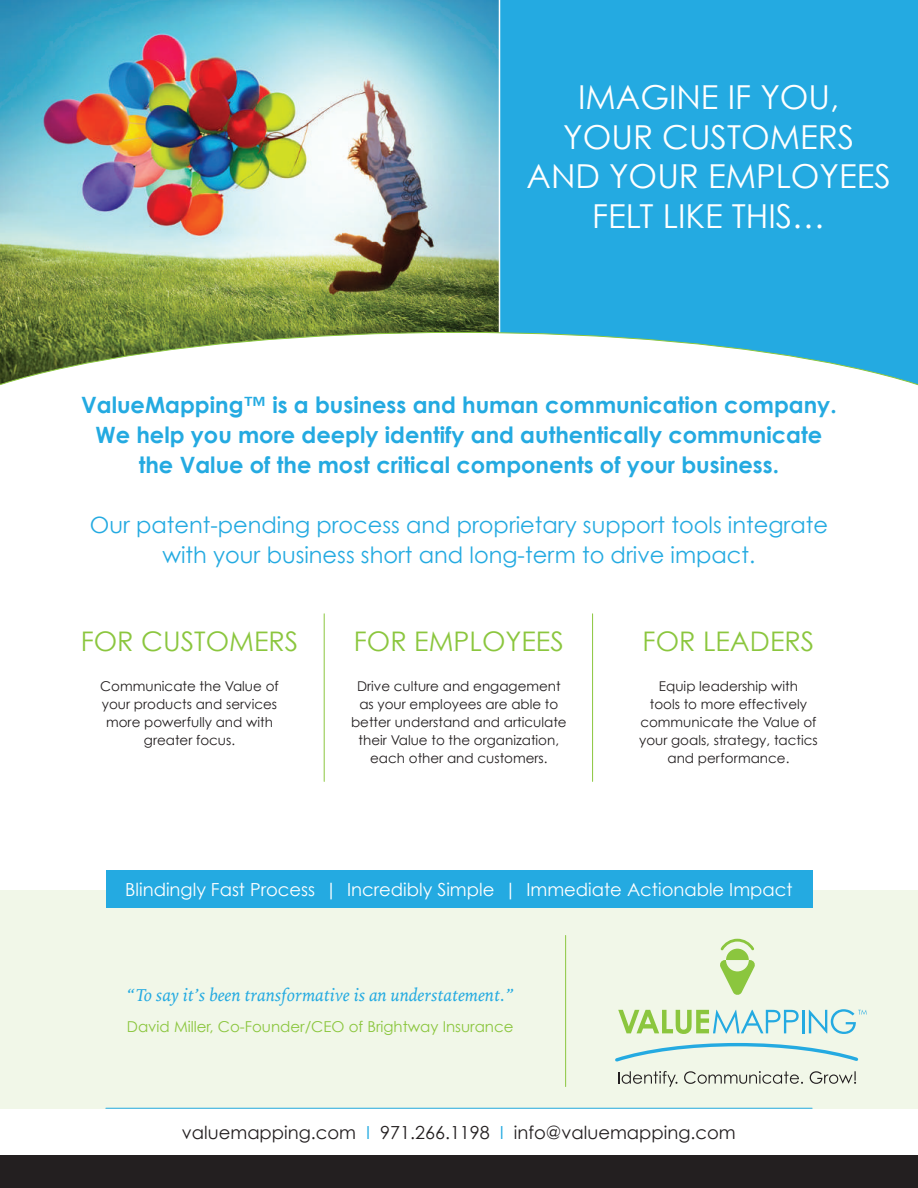
<style>
.page{position:relative;width:918px;height:1188px;background:#fff}
.page>*{position:absolute;margin:0;border:0;box-sizing:border-box;transform-origin:0 0}
.t1{font:33px/39.6px "Century Gothic";color:#fff;text-align:center}
.t2{font:27px "Century Gothic";color:#8bc63e}
.t3{font:700 22.5px/30px "Century Gothic";color:#24aae1;text-align:center}
.t4{font:22.5px/30px "Century Gothic";color:#24aae1;text-align:center}
.t5{font:18px "Century Gothic";color:#fff}
.t6{font:18px "Century Gothic";color:#231f20}
.t7{font:italic 18px "Iowan Old Style";color:#24aae1}
.t8{font:15px "Century Gothic";color:#8bc63e}
.t9{font:13.5px/18px "Century Gothic";color:#231f20;text-align:center}
.s1{color:#24aae1}
</style>
<div class="page">
<div style="left:0;top:890px;width:918px;height:219px;background:#f1f7e8"></div>
<div style="left:0;top:0;width:918px;height:423px;background:#24aae1"></div>
<img style="left:0;top:0;width:500px;height:332px">
<svg style="left:0;top:332px;width:918px;height:91px;background:#ddebe8"></svg>
<div style="left:0;top:1156px;width:918px;height:32px;background:#231f20"></div>
<svg style="left:618px;top:1071px;width:59px;height:16px"></svg>
<svg style="left:684px;top:1071px;width:119px;height:13px"></svg>
<svg style="left:810px;top:1071px;width:46px;height:13px"></svg>
<svg style="left:618px;top:1010px;width:181px;height:24px"></svg>
<hr style="left:802px;top:1010px;width:3px;height:23px;background:#24aae1">
<svg style="left:809px;top:1009px;width:58px;height:25px"></svg>
<svg style="left:720px;top:938px;width:35px;height:57px"></svg>
<svg style="left:615px;top:1042px;width:244px;height:20px"></svg>
<div style="left:106px;top:870px;width:706px;height:38px;background:#24aae1"></div>
<hr style="left:106px;top:1108px;width:706px;height:1px;background:#24aae1">
<hr style="left:565px;top:935px;width:1px;height:152px;background:#8bc63e">
<hr style="left:324px;top:614px;width:1px;height:167px;background:#8bc63e">
<hr style="left:592px;top:614px;width:1px;height:167px;background:#8bc63e">
<h1 class="t1" style="left:527px;top:77px;width:366px">IMAGINE IF YOU,<br>YOUR CUSTOMERS<br>AND YOUR EMPLOYEES<br>FELT LIKE THIS…</h1>
<h3 class="t3" style="left:81px;top:389px;width:757px">ValueMapping™ is a business and human communication company.<br>We help you more deeply identify and authentically communicate the Value of the most critical components of your business.</h3>
<h3 class="t4" style="left:90px;top:510px;width:740px">Our patent-pending process and proprietary support tools integrate with your business short and long-term to drive impact.</h3>
<h2 class="t2" style="left:81px;top:625px;width:219px">FOR CUSTOMERS</h2>
<h2 class="t2" style="left:354px;top:625px;width:212px">FOR EMPLOYEES</h2>
<h2 class="t2" style="left:643px;top:625px;width:173px">FOR LEADERS</h2>
<p class="t9" style="left:100px;top:677px;width:180px">Communicate the Value of your products and services more powerfully and with greater focus.</p>
<p class="t9" style="left:351px;top:677px;width:217px">Drive culture and engagement as your employees are able to better understand and articulate their Value to the organization, each other and customers.</p>
<p class="t9" style="left:639px;top:677px;width:180px">Equip leadership with<br>tools to more effectively communicate the Value of your goals, strategy, tactics and performance.</p>
<h3 class="t5" style="left:125px;top:878px;width:669px">Blindingly Fast Process | Incredibly Simple | Immediate Actionable Impact</h3>
<h3 class="t7" style="left:127px;top:979px;width:389px">“To say it’s been transformative is an understatement.”</h3>
<p class="t8" style="left:127px;top:1017px;width:388px">David Miller, Co-Founder/CEO of Brightway Insurance</p>
<h3 class="t6" style="left:182px;top:1121px;width:555px">valuemapping.com <span class="s1">I</span> 971.266.1198 <span class="s1">I</span> info@valuemapping.com</h3>
</div>
